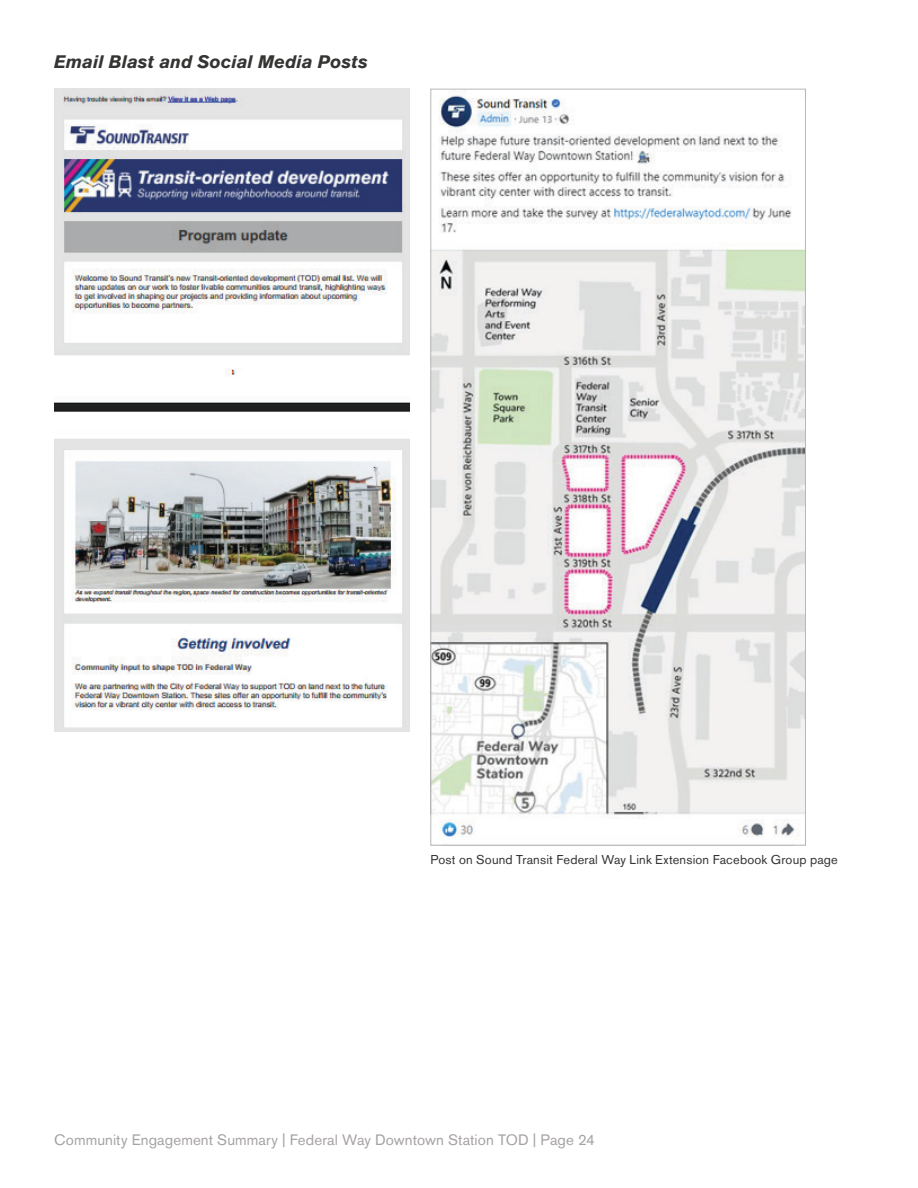
<style>
.page{position:relative;width:918px;height:1188px;background:#fff}
.page>*{position:absolute;margin:0;border:0;box-sizing:border-box;transform-origin:0 0}
.H3_Dark_Charcoal{font:italic 700 18px "Akzidenz Grotesk Std";color:#343433}
.t1{font:15px "Akzidenz Grotesk Std";letter-spacing:.005em;color:#a6a2a2}
.Footnote{font:12.75px "Akzidenz Grotesk Std";letter-spacing:.015em;color:#343433}
</style>
<div class="page">
<img style="left:54px;top:89px;width:356px;height:642px">
<img style="left:432px;top:91px;width:372px;height:746px">
<h3 class="H3_Dark_Charcoal" style="left:54px;top:50px;width:315px">Email Blast and Social Media Posts</h3>
<p class="Footnote" style="left:430px;top:852px;width:409px">Post on Sound Transit Federal Way Link Extension Facebook Group page</p>
<p class="t1" style="left:54px;top:1131px;width:543px">Community Engagement Summary | Federal Way Downtown Station TOD | Page 24</p>
</div>
